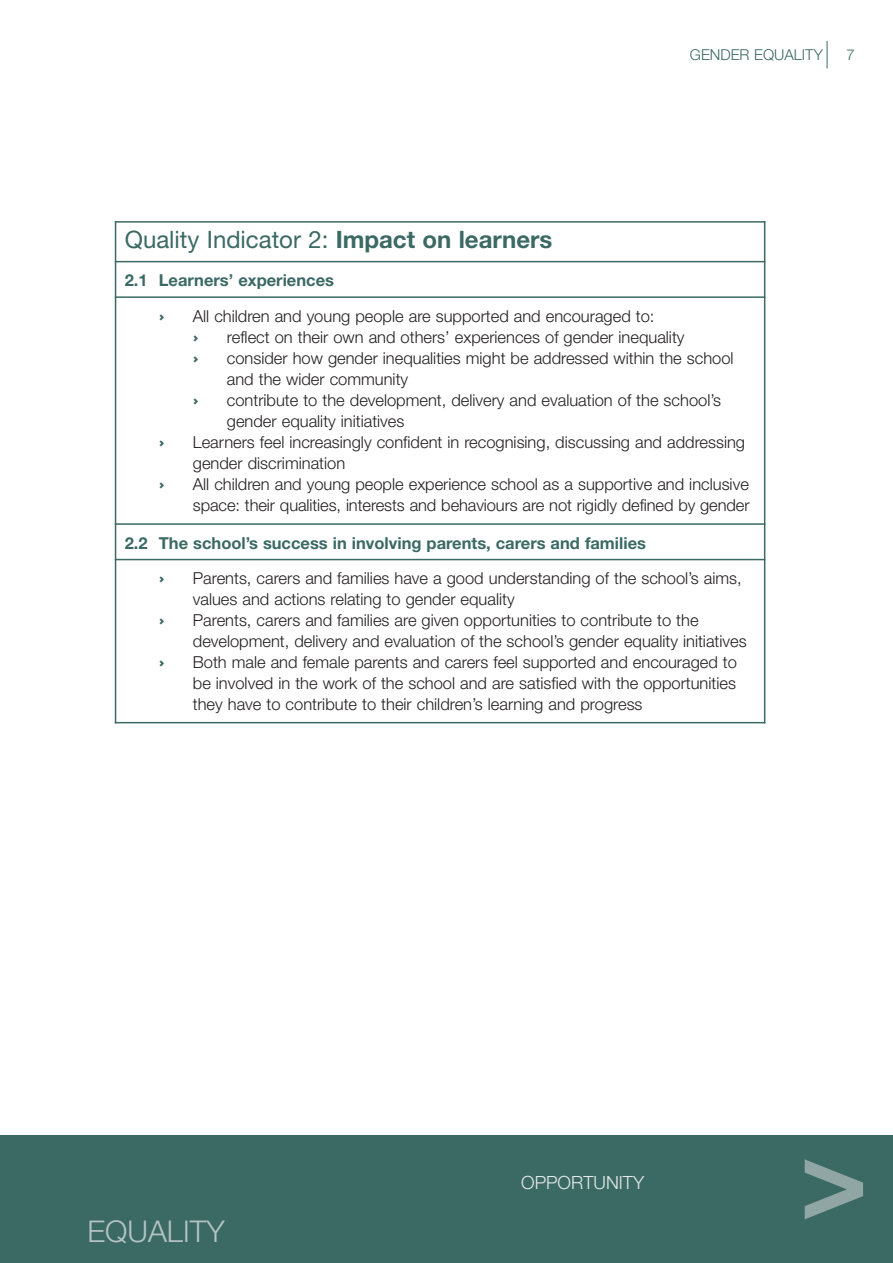
<style>
.page{position:relative;width:893px;height:1263px;background:#fff}
.page>*{position:absolute;margin:0;border:0;box-sizing:border-box;transform-origin:0 0}
.t1{font:700 114.9px "Helvetica Neue";color:#8fa6a4}
.t2{font:300 30px "Helvetica Neue";color:#b4c3c3}
.t3{font:24px "Helvetica Neue";color:#3b6964}
.t4{font:300 18.3px "Helvetica Neue";color:#e2eae9}
.t5{font:300 16.5px/35.5px "Helvetica Neue";color:#231f20}
.t6{font:300 15px "Helvetica Neue";color:#3b6964}
.s1{font-weight:700}
.s2{font-weight:700;color:#3b6964}
.s3{font-family:"Agenda";font-weight:700;color:#3b6964}
</style>
<div class="page">
<div style="left:0;top:1135px;width:893px;height:128px;background:#3b6964"></div>
<svg style="left:827px;top:41px;width:1px;height:27px"></svg>
<hr style="left:115px;top:221px;width:1px;height:502px;background:#3b6964">
<hr style="left:764px;top:221px;width:1px;height:502px;background:#3b6964">
<hr style="left:115px;top:221px;width:650px;height:2px;background:#3b6964">
<hr style="left:115px;top:261px;width:650px;height:1px;background:#3b6964">
<hr style="left:115px;top:296px;width:650px;height:2px;background:#3b6964">
<hr style="left:115px;top:523px;width:650px;height:2px;background:#3b6964">
<hr style="left:115px;top:559px;width:650px;height:1px;background:#3b6964">
<hr style="left:115px;top:722px;width:650px;height:1px;background:#3b6964">
<p class="t6" style="left:690px;top:49px;width:134px">GENDER EQUALITY</p>
<p class="t6" style="left:846px;top:49px;width:10px">7</p>
<h3 class="t3" style="left:125px;top:231px;width:429px">Quality Indicator 2: <span class="s1">Impact on learners</span></h3>
<p class="t5" style="left:159px;top:264px;width:497px;text-indent:-34px"><span class="s2">2.1 Learners’ experiences<br></span><span class="s3">&gt;</span> All children and young people are supported and encouraged to:</p>
<p class="t5" style="left:193px;top:321px;width:493px"><span class="s3">&gt;</span> reflect on their own and others’ experiences of gender inequality</p>
<p class="t5" style="left:193px;top:342px;width:542px"><span class="s3">&gt;</span> consider how gender inequalities might be addressed within the school</p>
<p class="t5" style="left:227px;top:363px;width:183px">and the wider community</p>
<p class="t5" style="left:193px;top:384px;width:530px"><span class="s3">&gt;</span> contribute to the development, delivery and evaluation of the school’s</p>
<p class="t5" style="left:227px;top:405px;width:179px">gender equality initiatives</p>
<p class="t5" style="left:159px;top:426px;width:588px"><span class="s3">&gt;</span> Learners feel increasingly confident in recognising, discussing and addressing</p>
<p class="t5" style="left:193px;top:447px;width:154px">gender discrimination</p>
<p class="t5" style="left:159px;top:468px;width:591px"><span class="s3">&gt;</span> All children and young people experience school as a supportive and inclusive</p>
<p class="t5" style="left:193px;top:489px;width:558px">space: their qualities, interests and behaviours are not rigidly defined by gender</p>
<p class="t5" style="left:159px;top:526px;width:584px;text-indent:-34px"><span class="s2">2.2 The school’s success in involving parents, carers and families<br></span><span class="s3">&gt;</span> Parents, carers and families have a good understanding of the school’s aims,</p>
<p class="t5" style="left:193px;top:583px;width:323px">values and actions relating to gender equality</p>
<p class="t5" style="left:159px;top:604px;width:541px"><span class="s3">&gt;</span> Parents, carers and families are given opportunities to contribute to the</p>
<p class="t5" style="left:193px;top:625px;width:555px">development, delivery and evaluation of the school’s gender equality initiatives</p>
<p class="t5" style="left:159px;top:646px;width:580px"><span class="s3">&gt;</span> Both male and female parents and carers feel supported and encouraged to</p>
<p class="t5" style="left:193px;top:667px;width:545px">be involved in the work of the school and are satisfied with the opportunities</p>
<p class="t5" style="left:193px;top:688px;width:451px">they have to contribute to their children’s learning and progress</p>
<h2 class="t2" style="left:87px;top:1220px;width:139px">EQUALITY</h2>
<p class="t4" style="left:521px;top:1175px;width:125px">OPPORTUNITY</p>
<h1 class="t1" style="left:799px;top:1136px;width:70px">&gt;</h1>
</div>
